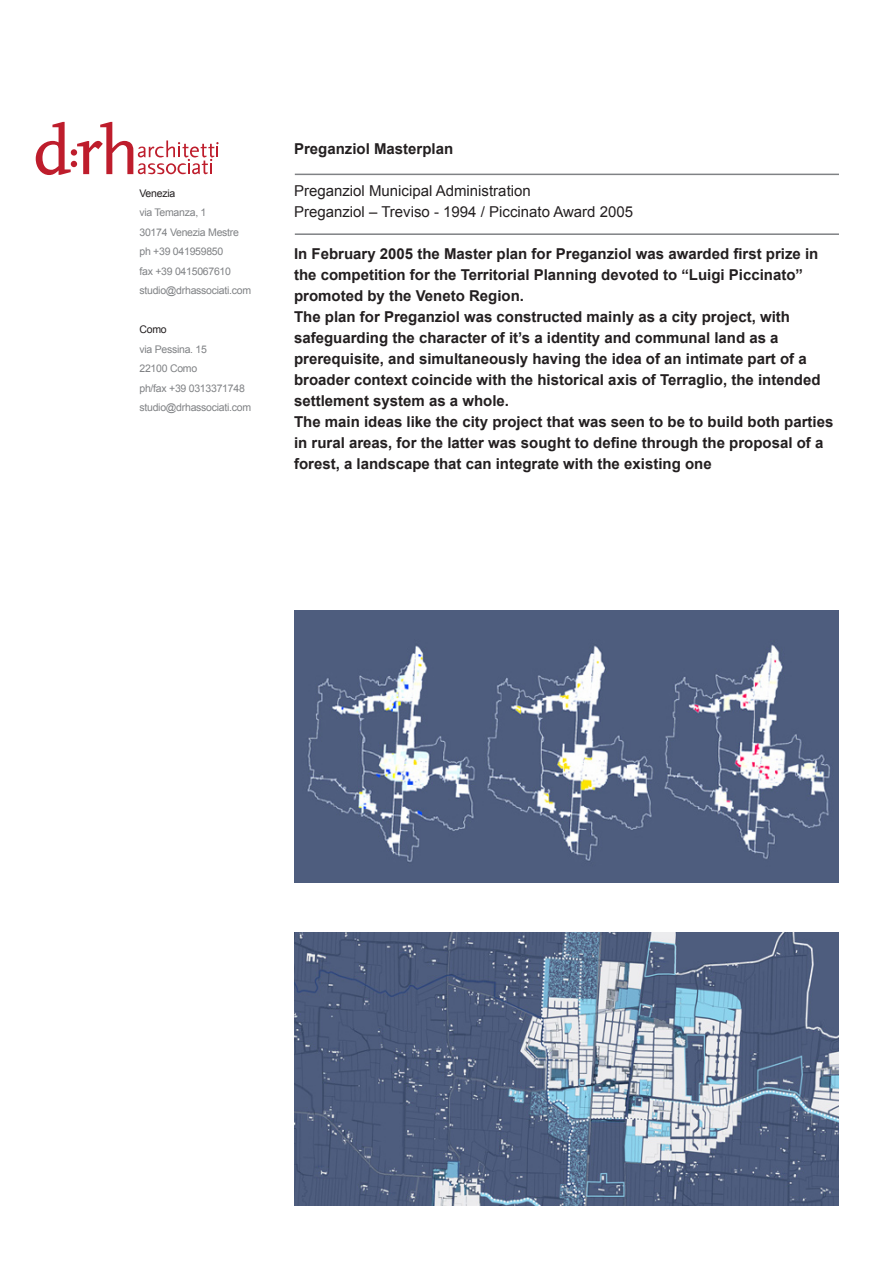
<style>
.page{position:relative;width:893px;height:1263px;background:#fff}
.page>*{position:absolute;margin:0;border:0;box-sizing:border-box;transform-origin:0 0}
.t1{font:700 15px/21px "Arial";color:#231f20}
.t2{font:15px "Arial";color:#231f20}
.t3{font:10.5px "Arial";letter-spacing:-.025em;color:#808285}
.t4{font:10.5px "Arial";letter-spacing:-.025em;color:#231f20}
</style>
<div class="page">
<img style="left:295px;top:933px;width:543px;height:272px">
<hr style="left:295px;top:174px;width:544px;height:1px;background:#808285">
<hr style="left:295px;top:233px;width:544px;height:2px;background:#808285">
<svg style="left:36px;top:122px;width:183px;height:53px"></svg>
<img style="left:295px;top:610px;width:544px;height:272px">
<p class="t4" style="left:139px;top:186px;width:37px">Venezia</p>
<p class="t3" style="left:139px;top:206px;width:69px">via Temanza, 1</p>
<p class="t3" style="left:139px;top:225px;width:101px">30174 Venezia Mestre</p>
<p class="t3" style="left:139px;top:245px;width:85px">ph +39 041959850</p>
<p class="t3" style="left:139px;top:264px;width:93px">fax +39 0415067610</p>
<p class="t3" style="left:139px;top:284px;width:113px">studio@drhassociati.com</p>
<p class="t4" style="left:139px;top:323px;width:29px">Como</p>
<p class="t3" style="left:139px;top:342px;width:69px">via Pessina. 15</p>
<p class="t3" style="left:139px;top:362px;width:59px">22100 Como</p>
<p class="t3" style="left:139px;top:381px;width:107px">ph/fax +39 0313371748</p>
<p class="t3" style="left:139px;top:401px;width:113px">studio@drhassociati.com</p>
<p class="t1" style="left:294px;top:139px;width:161px">Preganziol Masterplan</p>
<p class="t2" style="left:294px;top:181px;width:238px">Preganziol Municipal Administration</p>
<p class="t2" style="left:294px;top:202px;width:341px">Preganziol – Treviso - 1994 / Piccinato Award 2005</p>
<p class="t1" style="left:294px;top:244px;width:526px">In February 2005 the Master plan for Preganziol was awarded first prize in the competition for the Territorial Planning devoted to “Luigi Piccinato” promoted by the Veneto Region.</p>
<p class="t1" style="left:294px;top:307px;width:528px">The plan for Preganziol was constructed mainly as a city project, with safeguarding the character of it’s a identity and communal land as a prerequisite, and simultaneously having the idea of an intimate part of a broader context coincide with the historical axis of Terraglio, the intended settlement system as a whole.</p>
<p class="t1" style="left:294px;top:412px;width:541px">The main ideas like the city project that was seen to be to build both parties in rural areas, for the latter was sought to define through the proposal of a forest, a landscape that can integrate with the existing one</p>
</div>
